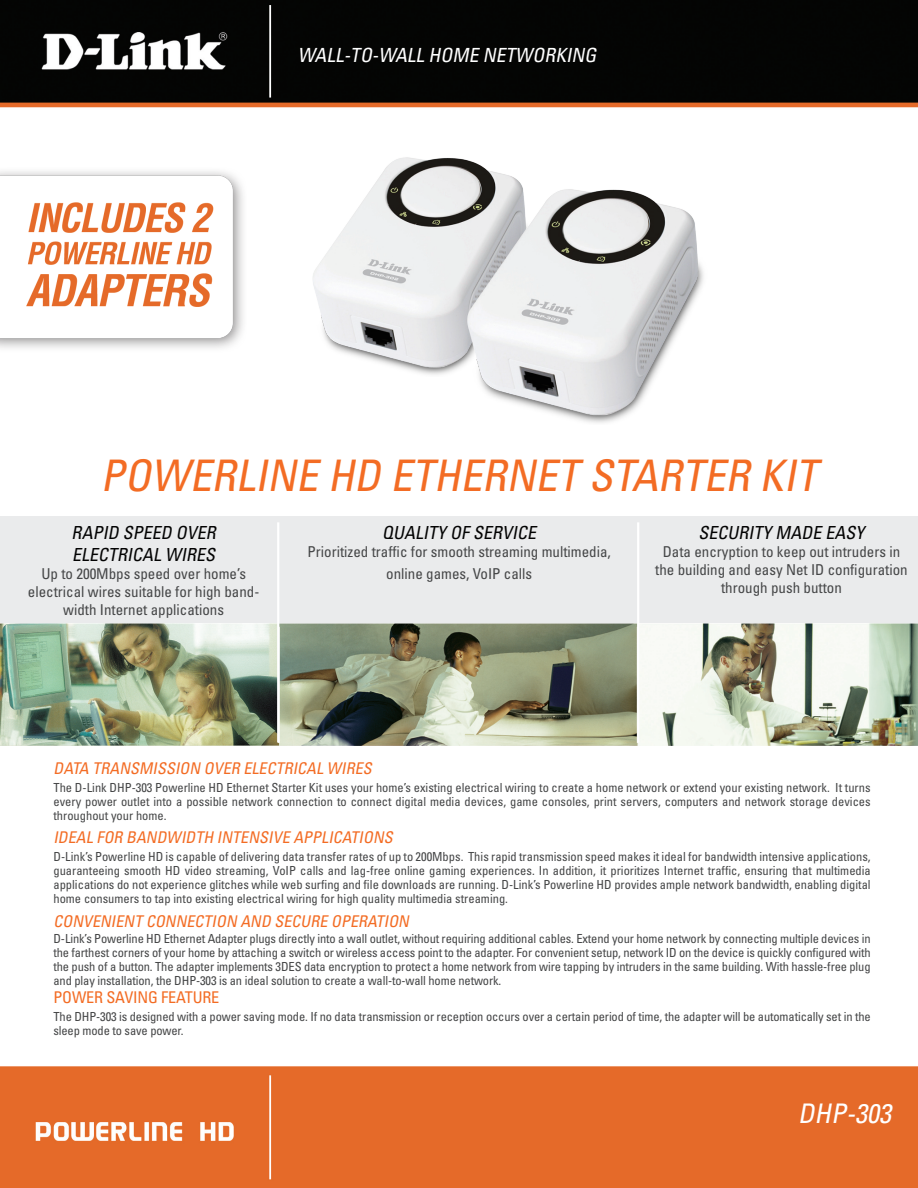
<style>
.page{position:relative;width:918px;height:1188px;background:#fff}
.page>*{position:absolute;margin:0;border:0;box-sizing:border-box;transform-origin:0 0}
.t1{font:italic condensed 43.5px "Univers";color:#f36c24}
.t2{font:italic condensed 27px "Univers";color:#fff}
.t3{font:italic condensed 19.5px "Univers";color:#fff}
.t4{font:italic condensed 18px/21.6px "Univers";color:#030303}
.t5{font:italic condensed 16.2px "Univers";color:#f36c24}
.t6{font:condensed 16.2px "Univers";letter-spacing:-.01em;color:#f36c24}
.t7{font:condensed 15px/18px "Univers";color:#454647;text-align:center}
.t8{font:condensed 12.45px/14px "Univers";letter-spacing:-.01em;color:#454647;text-align:justify}
</style>
<div class="page">
<img style="left:0;top:0;width:918px;height:1188px">
<div style="left:0;top:516px;width:918px;height:107px;background:#eaebec"></div>
<hr style="left:277px;top:522px;width:2px;height:220px;background:#fff">
<hr style="left:637px;top:522px;width:2px;height:220px;background:#fff">
<img style="left:288px;top:135px;width:263px;height:241px">
<img style="left:442px;top:164px;width:283px;height:260px">
<img style="left:1px;top:149px;width:264px;height:218px">
<h3 class="t3" style="left:298px;top:43px;width:304px">WALL-TO-WALL HOME NETWORKING</h3>
<h1 class="t1" style="left:100px;top:448px;width:728px">POWERLINE HD ETHERNET STARTER KIT</h1>
<h3 class="t4" style="left:72px;top:521px;width:149px">RAPID SPEED OVER<br>ELECTRICAL WIRES</h3>
<p class="t7" style="left:28px;top:564px;width:233px">Up to 200Mbps speed over home’s electrical wires suitable for high band&shy;width Internet applications</p>
<h3 class="t4" style="left:382px;top:521px;width:159px">QUALITY OF SERVICE</h3>
<p class="t7" style="left:308px;top:541px;width:305px;line-height:21.6px">Prioritized traffic for smooth streaming multimedia, online games, VoIP calls</p>
<h3 class="t4" style="left:698px;top:521px;width:171px">SECURITY MADE EASY</h3>
<p class="t7" style="left:655px;top:542px;width:254px">Data encryption to keep out intruders in the building and easy Net ID configuration through push button</p>
<h3 class="t5" style="left:53px;top:757px;width:323px">DATA TRANSMISSION OVER ELECTRICAL WIRES</h3>
<p class="t8" style="left:53px;top:780px;width:819px">The D-Link DHP-303 Powerline HD Ethernet Starter Kit uses your home’s existing electrical wiring to create a home network or extend your existing network. It turns every power outlet into a possible network connection to connect digital media devices, game consoles, print servers, computers and network storage devices throughout your home.</p>
<h3 class="t5" style="left:53px;top:827px;width:344px">IDEAL FOR BANDWIDTH INTENSIVE APPLICATIONS</h3>
<p class="t8" style="left:53px;top:850px;width:819px">D-Link’s Powerline HD is capable of delivering data transfer rates of up to 200Mbps. This rapid transmission speed makes it ideal for bandwidth intensive applications, guaranteeing smooth HD video streaming, VoIP calls and lag-free online gaming experiences. In addition, it prioritizes Internet traffic, ensuring that multimedia applications do not experience glitches while web surfing and file downloads are running. D-Link’s Powerline HD provides ample network bandwidth, enabling digital home consumers to tap into existing electrical wiring for high quality multimedia streaming.</p>
<h3 class="t5" style="left:53px;top:911px;width:361px">CONVENIENT CONNECTION AND SECURE OPERATION</h3>
<p class="t8" style="left:53px;top:932px;width:819px">D-Link’s Powerline HD Ethernet Adapter plugs directly into a wall outlet, without requiring additional cables. Extend your home network by connecting multiple devices in the farthest corners of your home by attaching a switch or wireless access point to the adapter. For convenient setup, network ID on the device is quickly configured with the push of a button. The adapter implements 3DES data encryption to protect a home network from wire tapping by intruders in the same building. With hassle-free plug and play installation, the DHP-303 is an ideal solution to create a wall-to-wall home network.</p>
<h3 class="t6" style="left:53px;top:987px;width:167px">POWER SAVING FEATURE</h3>
<p class="t8" style="left:53px;top:1010px;width:819px">The DHP-303 is designed with a power saving mode. If no data transmission or reception occurs over a certain period of time, the adapter will be automatically set in the sleep mode to save power.</p>
<h2 class="t2" style="left:798px;top:1096px;width:100px">DHP-303</h2>
</div>
